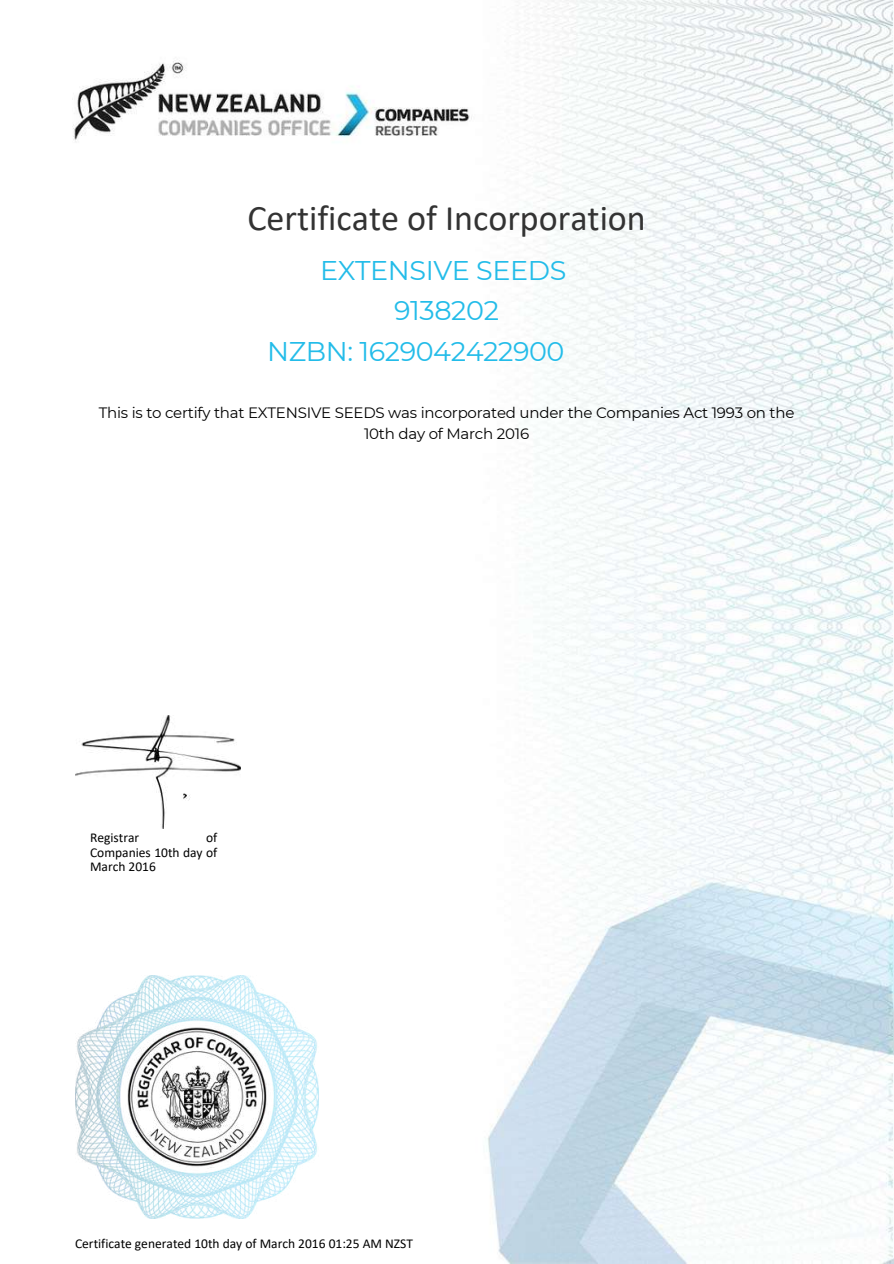
<style>
.page{position:relative;width:894px;height:1264px;background:#fff}
.page>*{position:absolute;margin:0;border:0;box-sizing:border-box;transform-origin:0 0}
.t1{font:36px "Calibri";color:#333}
.t2{font:27px "Montserrat";letter-spacing:-.015em;color:#23bce9}
.t3{font:15px/21.3px "Montserrat";letter-spacing:-.015em;color:#000;text-align:center}
.t4{font:13.5px/14.7px "Calibri";color:#000;text-align:justify}
</style>
<div class="page">
<img style="left:72px;top:0;width:821px;height:1263px">
<img style="left:75px;top:715px;width:165px;height:113px">
<img style="left:75px;top:975px;width:243px;height:243px">
<h1 class="t1" style="left:247px;top:202px;width:400px">Certificate of Incorporation</h1>
<h2 class="t2" style="left:320px;top:254px;width:247px">EXTENSIVE SEEDS</h2>
<h2 class="t2" style="left:394px;top:294px;width:106px">9138202</h2>
<h2 class="t2" style="left:267px;top:335px;width:299px">NZBN: 1629042422900</h2>
<p class="t3" style="left:99px;top:402px;width:697px">This is to certify that EXTENSIVE SEEDS was incorporated under the Companies Act 1993 on the<br>10th day of March 2016</p>
<p class="t4" style="left:90px;top:831px;width:129px;text-indent:116px">of Companies 10th day of March 2016</p>
<p class="t4" style="left:90px;top:831px;width:51px">Registrar</p>
<p class="t4" style="left:75px;top:1236px;width:339px">Certificate generated 10th day of March 2016 01:25 AM NZST</p>
</div>
